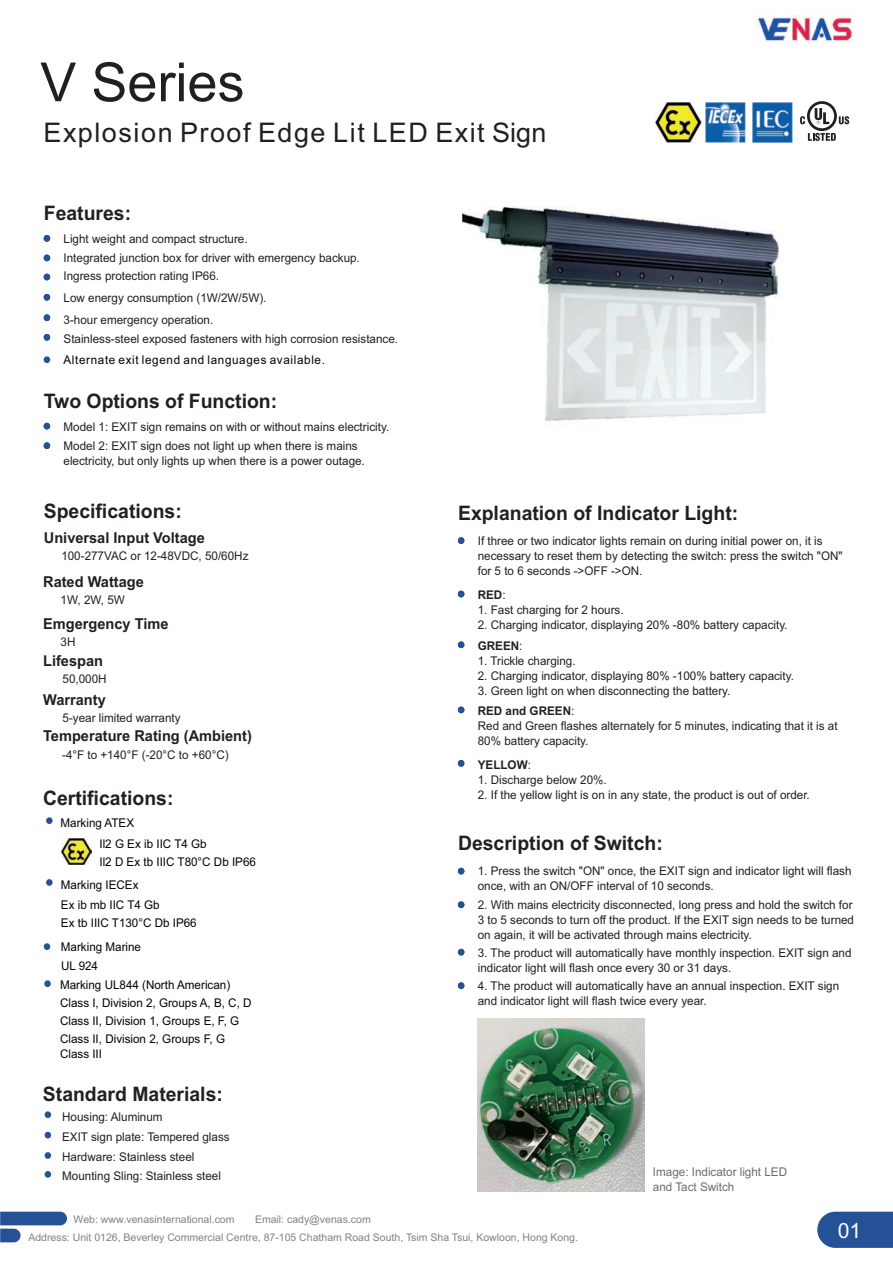
<style>
.page{position:relative;width:893px;height:1262px;background:#fff}
.page>*{position:absolute;margin:0;border:0;box-sizing:border-box;transform-origin:0 0}
.t1{font:54px "Arial";color:#231f20}
.t2{font:27px "Arial";letter-spacing:.05em;color:#231f20}
.t3{font:21px "Arial Unicode MS";color:#fff}
.t4{font:700 19.95px "Arial";color:#231f20}
.t5{font:700 15px "Arial";color:#231f20}
.t6{font:12px/15px "Arial";color:#231f20}
.t7{font:12px/20.7px "Arial";color:#080303}
.t8{font:12px "Arial";letter-spacing:.06em;color:#030303}
.t9{font:12px/15px "Arial";color:#6c6d70}
.t10{font:700 12px "Arial";color:#231f20}
.t11{font:10.5px/17.7px "Arial";color:#808285}
.s1{font-weight:400}
.s2{font-weight:700}
.s3{font-style:inherit}
</style>
<div class="page">
<svg style="left:817px;top:1211px;width:76px;height:36px;background:#345d9e"></svg>
<svg style="left:0;top:1211px;width:67px;height:31px"></svg>
<div style="left:46px;top:817px;width:7px;height:7px;background:#255197;border-radius:50%"></div>
<img style="left:752px;top:102px;width:40px;height:40px">
<img style="left:705px;top:102px;width:40px;height:40px">
<img style="left:61px;top:838px;width:31px;height:26px">
<svg style="left:800px;top:101px;width:49px;height:40px"></svg>
<div style="left:44px;top:980px;width:7px;height:7px;background:#255197;border-radius:50%"></div>
<div style="left:46px;top:879px;width:7px;height:6px;background:#255197;border-radius:50%"></div>
<div style="left:44px;top:943px;width:6px;height:7px;background:#255197;border-radius:50%"></div>
<div style="left:45px;top:1111px;width:6px;height:7px;background:#255197;border-radius:50%"></div>
<div style="left:45px;top:1131px;width:6px;height:7px;background:#255197;border-radius:50%"></div>
<svg style="left:45px;top:1152px;width:6px;height:6px"></svg>
<svg style="left:45px;top:1171px;width:6px;height:6px"></svg>
<img style="left:462px;top:206px;width:317px;height:215px">
<img style="left:754px;top:16px;width:100px;height:27px">
<div style="left:44px;top:356px;width:6px;height:7px;background:#255197;border-radius:50%"></div>
<div style="left:44px;top:235px;width:6px;height:7px;background:#255197;border-radius:50%"></div>
<div style="left:44px;top:254px;width:6px;height:7px;background:#255197;border-radius:50%"></div>
<svg style="left:44px;top:274px;width:6px;height:6px"></svg>
<svg style="left:44px;top:294px;width:6px;height:6px"></svg>
<div style="left:44px;top:314px;width:6px;height:7px;background:#255197;border-radius:50%"></div>
<div style="left:44px;top:334px;width:6px;height:7px;background:#255197;border-radius:50%"></div>
<svg style="left:44px;top:423px;width:6px;height:6px"></svg>
<div style="left:44px;top:442px;width:6px;height:7px;background:#255197;border-radius:50%"></div>
<div style="left:458px;top:537px;width:6px;height:7px;background:#255197;border-radius:50%"></div>
<img style="left:477px;top:1018px;width:167px;height:173px">
<div style="left:458px;top:590px;width:6px;height:7px;background:#255197;border-radius:50%"></div>
<div style="left:458px;top:641px;width:6px;height:7px;background:#255197;border-radius:50%"></div>
<div style="left:458px;top:706px;width:6px;height:7px;background:#255197;border-radius:50%"></div>
<svg style="left:458px;top:760px;width:6px;height:6px"></svg>
<div style="left:458px;top:867px;width:6px;height:7px;background:#255197;border-radius:50%"></div>
<div style="left:458px;top:901px;width:6px;height:7px;background:#255197;border-radius:50%"></div>
<div style="left:458px;top:948px;width:6px;height:7px;background:#255197;border-radius:50%"></div>
<div style="left:458px;top:982px;width:6px;height:7px;background:#255197;border-radius:50%"></div>
<img style="left:655px;top:103px;width:46px;height:39px">
<h1 class="t1" style="left:40px;top:62px;width:206px">V Series</h1>
<h2 class="t2" style="left:43px;top:122px;width:504px">Explosion Proof Edge Lit LED Exit Sign</h2>
<h3 class="t4" style="left:44px;top:205px;width:89px">Features:</h3>
<p class="t6" style="left:64px;top:230px;width:298px;line-height:19.4px">Light weight and compact structure.<br>Integrated junction box for driver with emergency backup.</p>
<p class="t6" style="left:64px;top:266px;width:204px;line-height:21.6px">Ingress protection rating IP66.<br>Low energy consumption (1W/2W/5W).<br>3-hour emergency operation.</p>
<p class="t6" style="left:64px;top:332px;width:336px">Stainless-steel exposed fasteners with high corrosion resistance.</p>
<p class="t8" style="left:63px;top:356px;width:263px">Alternate exit legend and languages available.</p>
<h3 class="t4" style="left:44px;top:393px;width:235px">Two Options of Function:</h3>
<p class="t6" style="left:64px;top:418px;width:327px;line-height:19.4px">Model 1: EXIT sign remains on with or without mains electricity.<br>Model 2: EXIT sign does not light up when there is mains</p>
<p class="t6" style="left:64px;top:454px;width:303px">electricity, but only lights up when there is a power outage.</p>
<h3 class="t4" style="left:44px;top:503px;width:139px">Specifications:</h3>
<p class="t5" style="left:44px;top:532px;width:162px">Universal Input Voltage</p>
<p class="t6" style="left:61px;top:549px;width:189px">100-277VAC or 12-48VDC, 50/60Hz</p>
<p class="t5" style="left:43px;top:576px;width:102px">Rated Wattage</p>
<p class="t6" style="left:61px;top:593px;width:66px">1W, 2W, 5W</p>
<p class="t5" style="left:43px;top:617px;width:127px">Emgergency Time</p>
<p class="t6" style="left:61px;top:635px;width:16px">3H</p>
<p class="t5" style="left:43px;top:655px;width:61px">Lifespan</p>
<p class="t6" style="left:63px;top:672px;width:46px">50,000H</p>
<p class="t5" style="left:43px;top:694px;width:64px">Warranty</p>
<p class="t6" style="left:63px;top:711px;width:119px">5-year limited warranty</p>
<p class="t5" style="left:43px;top:730px;width:210px">Temperature Rating (Ambient)</p>
<p class="t6" style="left:62px;top:748px;width:168px">-4°F to +140°F (-20°C to +60°C)</p>
<h3 class="t4" style="left:43px;top:790px;width:132px">Certifications:</h3>
<p class="t7" style="left:99px;top:813px;width:109px;text-indent:-39px">Marking ATEX<br>Il2 G Ex ib IIC T4 Gb</p>
<p class="t7" style="left:99px;top:852px;width:158px">Il2 D Ex tb IIIC T80°C Db IP66</p>
<p class="t7" style="left:61px;top:875px;width:100px;line-height:20.2px">Marking IECEx<br>Ex ib mb IIC T4 Gb</p>
<p class="t7" style="left:61px;top:912px;width:137px;line-height:24px">Ex tb IIIC T130°C Db IP66<br>Marking Marine</p>
<p class="t7" style="left:61px;top:956px;width:39px">UL 924</p>
<p class="t7" style="left:60px;top:975px;width:172px">Marking UL844 (North American)</p>
<p class="t7" style="left:60px;top:1012px;width:181px;line-height:18px">Class II, Division 1, Groups E, F, G<br>Class II, Division 2, Groups F, G</p>
<p class="t7" style="left:60px;top:1044px;width:44px">Class III</p>
<p class="t7" style="left:60px;top:994px;width:193px">Class I, Division 2, Groups A, B, C, D</p>
<h3 class="t4" style="left:43px;top:1086px;width:181px">Standard Materials:</h3>
<p class="t6" style="left:62px;top:1107px;width:169px;line-height:19.8px">Housing: Aluminum<br>EXIT sign plate: Tempered glass<br>Hardware: Stainless steel<br>Mounting Sling: Stainless steel</p>
<h3 class="t4" style="left:458px;top:505px;width:282px">Explanation of Indicator Light:</h3>
<p class="t6" style="left:478px;top:534px;width:366px">If three or two indicator lights remain on during initial power on, it is necessary to reset them by detecting the switch: press the switch "ON" for 5 to 6 seconds -&gt;OFF -&gt;ON.</p>
<p class="t10" style="left:478px;top:590px;width:29px">RED<span class="s1">:</span></p>
<p class="t6" style="left:478px;top:603px;width:147px">1. Fast charging for 2 hours.</p>
<p class="t6" style="left:478px;top:616px;width:311px;line-height:20.7px">2. Charging indicator, displaying 20% -80% battery capacity.<br><span class="s2">GREEN</span>:</p>
<p class="t6" style="left:478px;top:654px;width:99px">1. Trickle charging.</p>
<p class="t6" style="left:478px;top:669px;width:318px">2. Charging indicator, displaying 80% -100% battery capacity.</p>
<p class="t6" style="left:478px;top:682px;width:254px;line-height:20.1px">3. Green light on when disconnecting the battery.<br><span class="s2">RED and GREEN</span>:</p>
<p class="t6" style="left:478px;top:719px;width:361px">Red and Green flashes alternately for 5 minutes, indicating that it is at<br>80% battery capacity.</p>
<p class="t10" style="left:478px;top:759px;width:55px">YELLOW<span class="s1">:</span></p>
<p class="t6" style="left:478px;top:773px;width:130px">1. Discharge below 20%.</p>
<p class="t6" style="left:478px;top:788px;width:333px">2. If the yellow light is on in any state, the product is out of order.</p>
<h3 class="t4" style="left:458px;top:835px;width:206px">Description of Switch:</h3>
<p class="t6" style="left:478px;top:865px;width:375px">1. Press the switch "ON" once, the EXIT sign and indicator light will flash once, with an ON/OFF interval of 10 seconds.</p>
<p class="t6" style="left:478px;top:898px;width:378px">2. With mains electricity disconnected, long press and hold the switch for<br>3 to 5 seconds to turn off the product. If the EXIT sign needs to be turned on again, it will be activated through mains electricity.</p>
<p class="t6" style="left:478px;top:946px;width:375px">3. The product will automatically have monthly inspection. EXIT sign and indicator light will flash once every 30 or 31 days.</p>
<p class="t6" style="left:478px;top:979px;width:363px">4. The product will automatically have an annual inspection. EXIT sign and indicator light will flash twice every year.</p>
<p class="t9" style="left:653px;top:1165px;width:136px">Image: Indicator light LED and Tact Switch</p>
<p class="t11" style="left:28px;top:1211px;width:551px;text-indent:226px">Email: <span class="s3">cady</span>@venas.com<br>Address: Unit 0126, Beverley Commercial Centre, 87-105 Chatham Road South, Tsim Sha Tsui, Kowloon, Hong Kong.</p>
<p class="t11" style="left:73px;top:1211px;width:163px">Web: www.venasinternational.com</p>
<h3 class="t3" style="left:837px;top:1222px;width:25px">01</h3>
</div>
